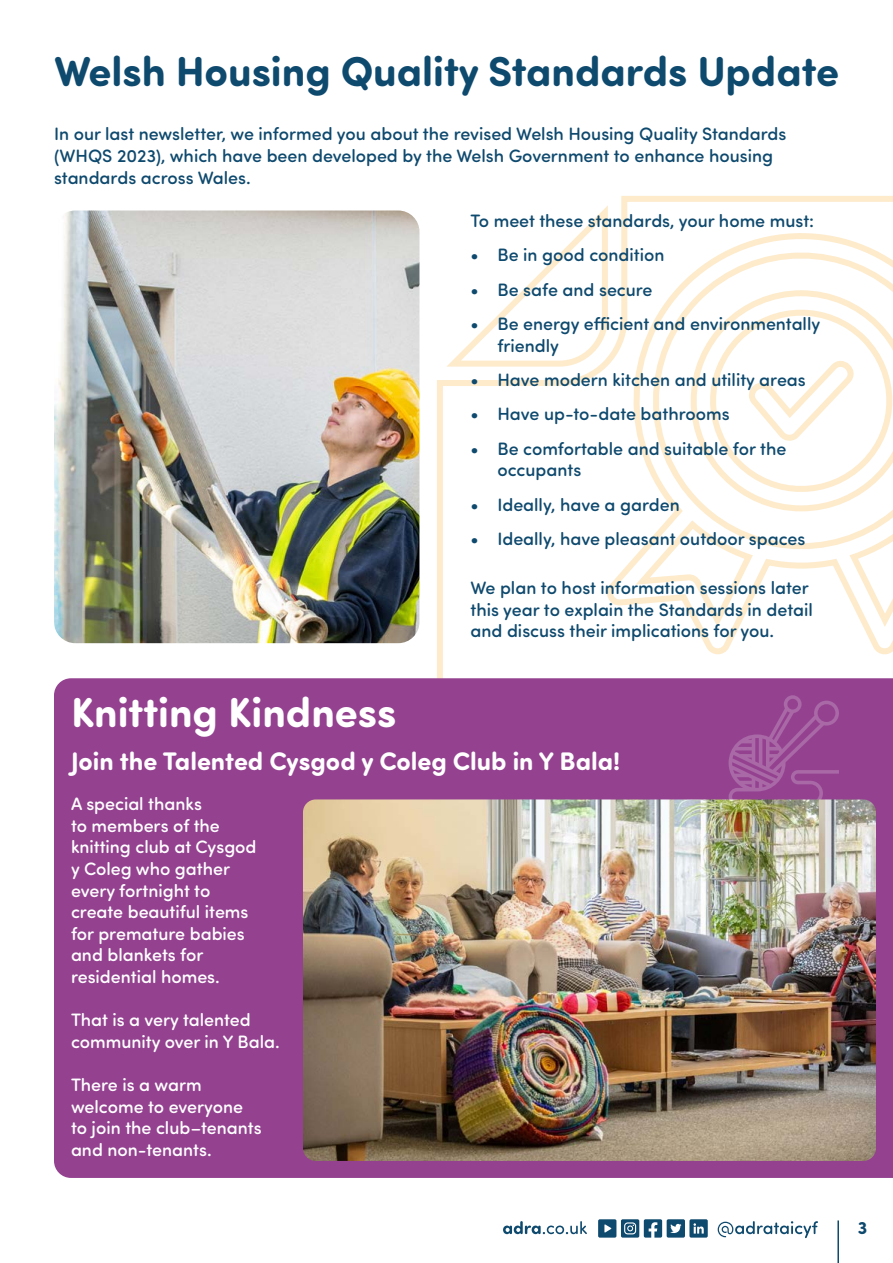
<style>
.page{position:relative;width:893px;height:1263px;background:#fff}
.page>*{position:absolute;margin:0;border:0;box-sizing:border-box;transform-origin:0 0}
.t1{font:700 42px "Sofia Pro Soft";color:#0e496e}
.t2{font:700 42px "Sofia Pro Soft";color:#fff}
.t3{font:700 25.5px "Sofia Pro Soft";color:#fff}
.t4{font:500 18px/21.6px "Sofia Pro Soft";color:#0e496e}
.t5{font:500 18px/21.6px "Sofia Pro Soft";color:#fff}
.t6{font:700 18px "Sofia Pro Soft";color:#0e496e}
</style>
<div class="page">
<svg style="left:437px;top:196px;width:456px;height:482px"></svg>
<div style="left:54px;top:678px;width:839px;height:500px;background:#944290"></div>
<svg style="left:729px;top:695px;width:110px;height:104px;background:#994c95"></svg>
<img style="left:303px;top:799px;width:573px;height:362px">
<img style="left:54px;top:210px;width:365px;height:433px">
<hr style="left:837px;top:1220px;width:2px;height:43px;background:#0e496e">
<svg style="left:503px;top:1221px;width:84px;height:13px"></svg>
<svg style="left:718px;top:1221px;width:100px;height:17px"></svg>
<svg style="left:598px;top:1219px;width:110px;height:18px"></svg>
<h1 class="t1" style="left:54px;top:40px;width:786px">Welsh Housing Quality Standards Update</h1>
<p class="t4" style="left:54px;top:122px;width:734px">In our last newsletter, we informed you about the revised Welsh Housing Quality Standards (WHQS 2023), which have been developed by the Welsh Government to enhance housing standards across Wales.</p>
<p class="t4" style="left:470px;top:208px;width:345px">To meet these standards, your home must:</p>
<p class="t4" style="left:470px;top:243px;width:195px">• Be in good condition</p>
<p class="t4" style="left:470px;top:277px;width:183px">• Be safe and secure</p>
<p class="t4" style="left:497px;top:312px;width:324px;text-indent:-27px">• Be energy efficient and environmentally friendly</p>
<p class="t4" style="left:470px;top:368px;width:337px">• Have modern kitchen and utility areas</p>
<p class="t4" style="left:470px;top:402px;width:261px">• Have up-to-date bathrooms</p>
<p class="t4" style="left:497px;top:436px;width:290px;text-indent:-27px">• Be comfortable and suitable for the occupants</p>
<p class="t4" style="left:470px;top:492px;width:211px">• Ideally, have a garden</p>
<p class="t4" style="left:470px;top:527px;width:336px">• Ideally, have pleasant outdoor spaces</p>
<p class="t4" style="left:470px;top:576px;width:344px">We plan to host information sessions later this year to explain the Standards in detail and discuss their implications for you.</p>
<h1 class="t2" style="left:71px;top:681px;width:327px">Knitting Kindness</h1>
<h2 class="t3" style="left:71px;top:742px;width:551px">Join the Talented Cysgod y Coleg Club in Y Bala!</h2>
<p class="t5" style="left:71px;top:792px;width:187px">A special thanks<br>to members of the knitting club at Cysgod y Coleg who gather every fortnight to create beautiful items for premature babies and blankets for residential homes.</p>
<p class="t5" style="left:71px;top:1008px;width:210px">That is a very talented community over in Y Bala.</p>
<p class="t5" style="left:71px;top:1072px;width:192px">There is a warm welcome to everyone to join the club–tenants and non-tenants.</p>
<p class="t6" style="left:858px;top:1214px;width:11px">3</p>
</div>
